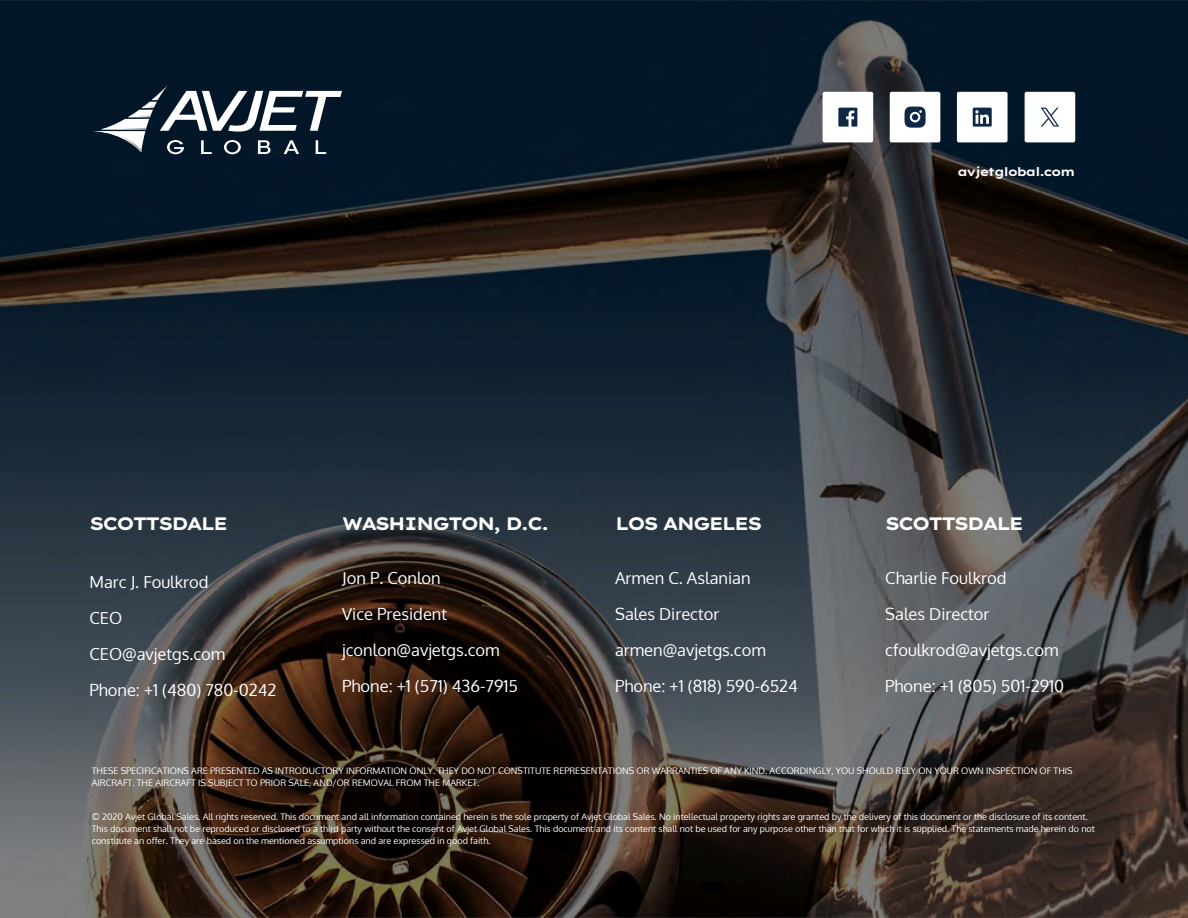
<style>
.page{position:relative;width:1188px;height:918px;background:#fff}
.page>*{position:absolute;margin:0;border:0;box-sizing:border-box;transform-origin:0 0}
.t1{font:700 18px "Lexend Mega";letter-spacing:-.11em;color:#fff}
.t2{font:16.5px/36px "Oxygen";color:#fff}
.t3{font:700 12px "Lexend Mega";letter-spacing:-.12em;color:#fff}
.t4{font:9px/12px "Oxygen";color:#fff}
</style>
<div class="page">
<img style="left:0;top:0;width:1188px;height:918px">
<svg style="left:92px;top:85px;width:250px;height:69px"></svg>
<svg style="left:823px;top:92px;width:50px;height:50px"></svg>
<svg style="left:890px;top:92px;width:50px;height:50px"></svg>
<svg style="left:957px;top:92px;width:51px;height:50px"></svg>
<div style="left:1025px;top:92px;width:50px;height:50px;background:#fff;border-radius:2px"></div>
<svg style="left:1041px;top:108px;width:18px;height:19px"></svg>
<p class="t3" style="left:957px;top:164px;width:120px">avjetglobal.com</p>
<p class="t1" style="left:90px;top:512px;width:140px">SCOTTSDALE</p>
<p class="t2" style="left:90px;top:563px;width:188px">Marc J. Foulkrod<br>CEO<br>CEO@avjetgs.com<br>Phone: +1 (480) 780-0242</p>
<p class="t1" style="left:342px;top:512px;width:209px">WASHINGTON, D.C.</p>
<p class="t2" style="left:342px;top:560px;width:177px">Jon P. Conlon<br>Vice President jconlon@avjetgs.com<br>Phone: +1 (571) 436-7915</p>
<h1 class="t1" style="left:615px;top:512px;width:149px">LOS ANGELES</h1>
<h2 class="t2" style="left:615px;top:560px;width:184px">Armen C. Aslanian<br>Sales Director armen@avjetgs.com<br>Phone: +1 (818) 590-6524</h2>
<h1 class="t1" style="left:885px;top:512px;width:140px">SCOTTSDALE</h1>
<h2 class="t2" style="left:885px;top:560px;width:180px">Charlie Foulkrod<br>Sales Director cfoulkrod@avjetgs.com<br>Phone: +1 (805) 501-2910</h2>
<p class="t4" style="left:92px;top:764px;width:982px">THESE SPECIFICATIONS ARE PRESENTED AS INTRODUCTORY INFORMATION ONLY. THEY DO NOT CONSTITUTE REPRESENTATIONS OR WARRANTIES OF ANY KIND. ACCORDINGLY, YOU SHOULD RELY ON YOUR OWN INSPECTION OF THIS<br>AIRCRAFT. THE AIRCRAFT IS SUBJECT TO PRIOR SALE, AND/OR REMOVAL FROM THE MARKET.</p>
<p class="t4" style="left:92px;top:811px;width:1005px">© 2020 Avjet Global Sales. All rights reserved. This document and all information contained herein is the sole property of Avjet Global Sales. No intellectual property rights are granted by the delivery of this document or the disclosure of its content.<br>This document shall not be reproduced or disclosed to a third party without the consent of Avjet Global Sales. This document and its content shall not be used for any purpose other than that for which it is supplied. The statements made herein do not constitute an offer. They are based on the mentioned assumptions and are expressed in good faith.</p>
</div>
